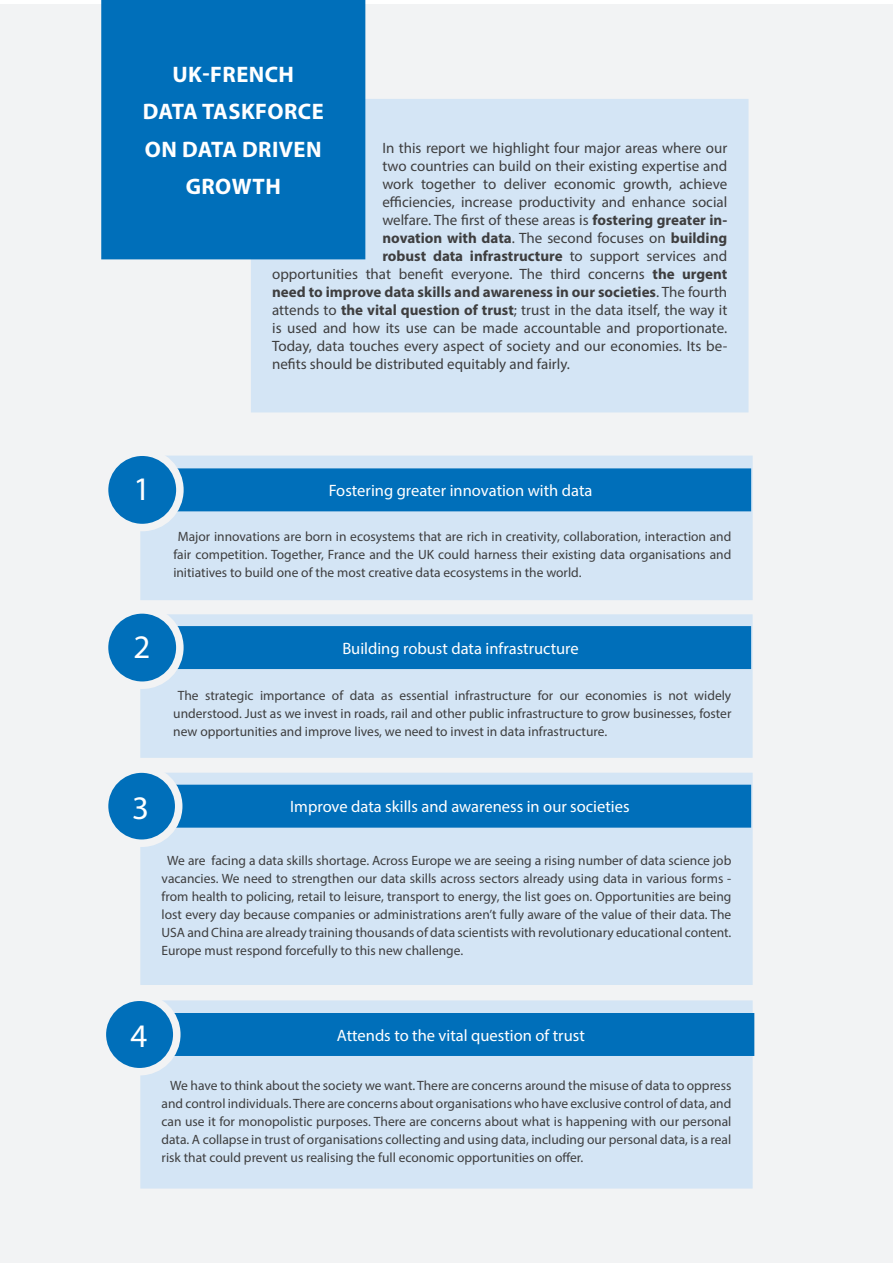
<style>
.page{position:relative;width:893px;height:1263px;background:#fff}
.page>*{position:absolute;margin:0;border:0;box-sizing:border-box;transform-origin:0 0}
.t1{font:33px "Myriad Pro";color:#fff}
.t2{font:700 22.5px/37.5px "Myriad Pro";letter-spacing:.02em;color:#fff;text-align:center}
.t3{font:16.5px "Myriad Pro";color:#fff}
.t4{font:15px "Myriad Pro";color:#3e3e3f}
.t5{font:700 15px "Myriad Pro";color:#3e3e3f}
.t6{font:13.5px/18px "Myriad Pro";color:#3e3e3f;text-align:justify}
.s1{font-weight:700}
.s2{font-weight:400}
</style>
<div class="page">
<div style="left:0;top:4px;width:893px;height:1259px;background:#f2f3f4"></div>
<div style="left:140px;top:456px;width:613px;height:144px;background:#d4e5f5"></div>
<div style="left:140px;top:773px;width:613px;height:212px;background:#d4e5f5"></div>
<div style="left:140px;top:1000px;width:613px;height:188px;background:#d4e5f5"></div>
<div style="left:251px;top:99px;width:497px;height:313px;background:#d4e5f5"></div>
<div style="left:174px;top:468px;width:577px;height:43px;background:#006fba"></div>
<div style="left:172px;top:785px;width:579px;height:43px;background:#006fba"></div>
<div style="left:171px;top:1013px;width:583px;height:43px;background:#006fba"></div>
<div style="left:105px;top:452px;width:75px;height:75px;background:#006fba;border-radius:50%"></div>
<div style="left:101px;top:448px;width:83px;height:83px;border:8px solid #f2f3f4;border-radius:50%"></div>
<div style="left:105px;top:769px;width:74px;height:74px;background:#006fba;border-radius:50%"></div>
<div style="left:101px;top:765px;width:81px;height:82px;border:8px solid #f2f3f4;border-radius:50%"></div>
<div style="left:102px;top:997px;width:75px;height:75px;background:#006fba;border-radius:50%"></div>
<div style="left:99px;top:993px;width:82px;height:82px;border:8px solid #f2f3f4;border-radius:50%"></div>
<div style="left:101px;top:0;width:264px;height:259px;background:#006fba"></div>
<div style="left:140px;top:614px;width:613px;height:144px;background:#d4e5f5"></div>
<div style="left:174px;top:626px;width:577px;height:43px;background:#006fba"></div>
<div style="left:105px;top:610px;width:75px;height:75px;background:#006fba;border-radius:50%"></div>
<div style="left:101px;top:606px;width:83px;height:83px;border:8px solid #f2f3f4;border-radius:50%"></div>
<h2 class="t2" style="left:143px;top:55px;width:182px">UK-FRENCH<br>DATA TASKFORCE<br>ON DATA DRIVEN<br>GROWTH</h2>
<p class="t4" style="left:382px;top:139px;width:346px">In this report we highlight four major areas where our</p>
<p class="t4" style="left:382px;top:157px;width:346px">two countries can build on their existing expertise and</p>
<p class="t4" style="left:382px;top:175px;width:346px">work together to deliver economic growth, achieve</p>
<p class="t4" style="left:382px;top:193px;width:346px">efficiencies, increase productivity and enhance social</p>
<p class="t4" style="left:382px;top:211px;width:346px">welfare. The first of these areas is <span class="s1">fostering greater in-</span></p>
<p class="t5" style="left:382px;top:228px;width:346px">novation with data<span class="s2">. The second focuses on</span> building</p>
<p class="t5" style="left:382px;top:246px;width:346px">robust data infrastructure <span class="s2">to support services and</span></p>
<p class="t4" style="left:272px;top:265px;width:457px">opportunities that benefit everyone. The third concerns <span class="s1">the urgent</span></p>
<p class="t5" style="left:272px;top:282px;width:457px">need to improve data skills and awareness in our societies<span class="s2">. The fourth</span></p>
<p class="t4" style="left:272px;top:301px;width:457px">attends to <span class="s1">the vital question of trust</span>; trust in the data itself, the way it</p>
<p class="t4" style="left:272px;top:319px;width:457px">is used and how its use can be made accountable and proportionate.</p>
<p class="t4" style="left:272px;top:337px;width:457px">Today, data touches every aspect of society and our economies. Its be-</p>
<p class="t4" style="left:272px;top:355px;width:299px">nefits should be distributed equitably and fairly.</p>
<h1 class="t1" style="left:134px;top:469px;width:18px">1</h1>
<p class="t3" style="left:329px;top:480px;width:265px">Fostering greater innovation with data</p>
<p class="t6" style="left:173px;top:528px;width:560px;text-indent:4px">Major innovations are born in ecosystems that are rich in creativity, collaboration, interaction and fair competition. Together, France and the UK could harness their existing data organisations and initiatives to build one of the most creative data ecosystems in the world.</p>
<h1 class="t1" style="left:134px;top:626px;width:18px">2</h1>
<p class="t3" style="left:342px;top:638px;width:238px">Building robust data infrastructure</p>
<p class="t6" style="left:173px;top:686px;width:560px;text-indent:4px">The strategic importance of data as essential infrastructure for our economies is not widely understood. Just as we invest in roads, rail and other public infrastructure to grow businesses, foster new opportunities and improve lives, we need to invest in data infrastructure.</p>
<h1 class="t1" style="left:132px;top:787px;width:18px">3</h1>
<p class="t3" style="left:290px;top:797px;width:341px">Improve data skills and awareness in our societies</p>
<p class="t6" style="left:162px;top:852px;width:571px;text-indent:6px">We are facing a data skills shortage. Across Europe we are seeing a rising number of data science job vacancies. We need to strengthen our data skills across sectors already using data in various forms - from health to policing, retail to leisure, transport to energy, the list goes on. Opportunities are being lost every day because companies or administrations aren’t fully aware of the value of their data. The USA and China are already training thousands of data scientists with revolutionary educational content.<br>Europe must respond forcefully to this new challenge.</p>
<h1 class="t1" style="left:131px;top:1015px;width:18px">4</h1>
<p class="t3" style="left:337px;top:1025px;width:249px">Attends to the vital question of trust</p>
<p class="t6" style="left:162px;top:1076px;width:571px;text-indent:9px">We have to think about the society we want. There are concerns around the misuse of data to oppress and control individuals. There are concerns about organisations who have exclusive control of data, and can use it for monopolistic purposes. There are concerns about what is happening with our personal data. A collapse in trust of organisations collecting and using data, including our personal data, is a real risk that could prevent us realising the full economic opportunities on offer.</p>
</div>
